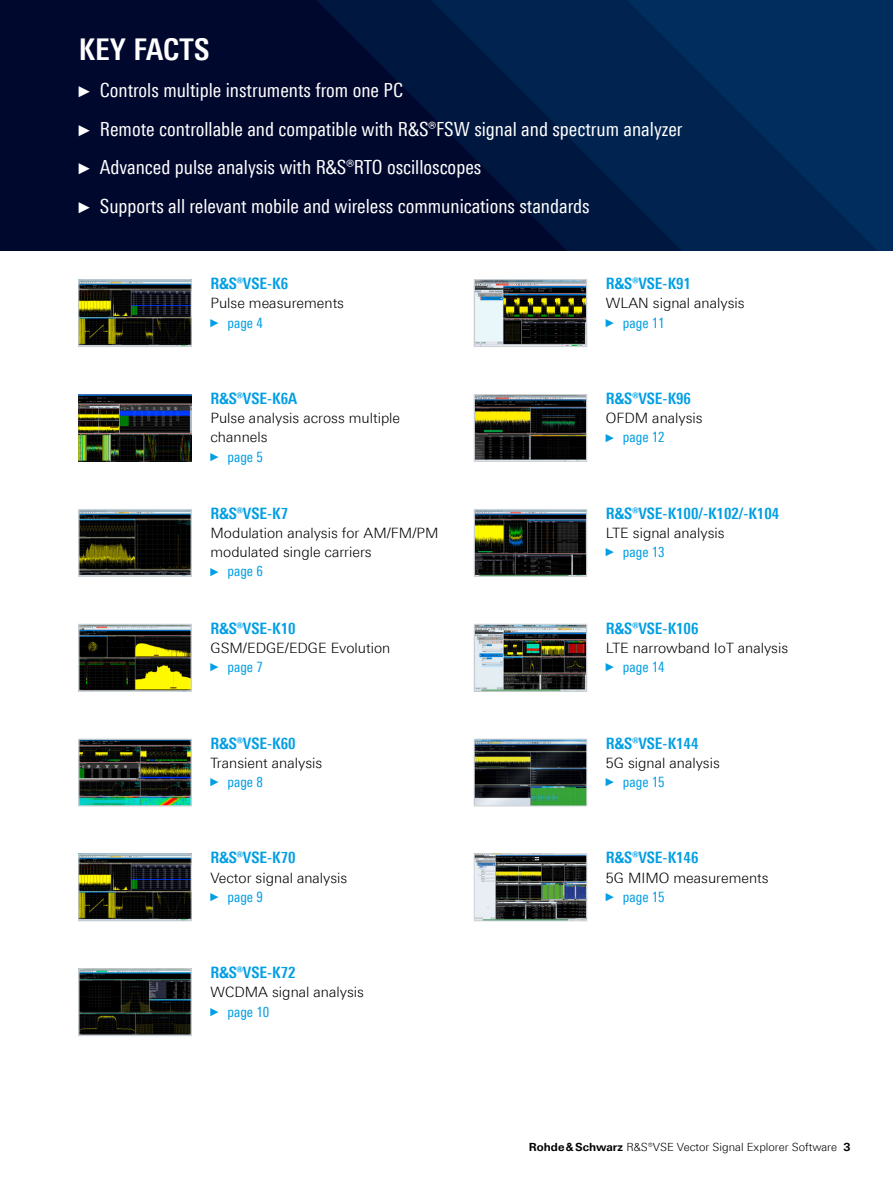
<style>
.page{position:relative;width:893px;height:1191px;background:#fff}
.page>*{position:absolute;margin:0;border:0;box-sizing:border-box;transform-origin:0 0}
.Seiten_Headline_20Pt{font:700 30px "Linotype Univers 620 Cn";letter-spacing:.01em;color:#fff}
.t1{font:19.5px "Linotype Univers 420 Cn";color:#fff}
.Absatzfett_cyan{font:700 15.75px "Linotype Univers 620 Cn";color:#009ee3}
.Haupttext_ohne_Absta{font:300 14.25px/19.2px "Linotype Univers 330";color:#000}
.t2{font:14.25px "Linotype Univers 420 Cn";color:#009ee3}
.t3{font:300 11.25px "Linotype Univers 330";color:#000}
.s1{font-family:"Arial Narrow";font-size:15.6px}
.s2{font-family:"Arial Narrow";font-size:11.4px}
.s3{font-family:"Linotype Univers 630";font-weight:700}
</style>
<div class="page">
<div style="left:0;top:0;width:893px;height:251px;background:#00082d"></div>
<svg style="left:317px;top:0;width:114px;height:114px"></svg>
<svg style="left:431px;top:0;width:196px;height:251px"></svg>
<svg style="left:627px;top:0;width:77px;height:251px;background:#002350"></svg>
<svg style="left:704px;top:0;width:189px;height:251px;background:#002959"></svg>
<img style="left:81px;top:282px;width:108px;height:63px">
<div style="left:79px;top:280px;width:112px;height:67px;border:1px solid #cdd3d7"></div>
<img style="left:81px;top:970px;width:108px;height:63px">
<div style="left:79px;top:968px;width:112px;height:67px;border:1px solid #cdd3d7"></div>
<img style="left:81px;top:511px;width:108px;height:63px">
<div style="left:79px;top:509px;width:112px;height:67px;border:1px solid #cdd3d7"></div>
<img style="left:476px;top:282px;width:109px;height:62px">
<div style="left:474px;top:280px;width:113px;height:67px;border:1px solid #cdd3d7"></div>
<img style="left:81px;top:626px;width:108px;height:63px">
<div style="left:79px;top:624px;width:112px;height:67px;border:1px solid #cdd3d7"></div>
<img style="left:476px;top:396px;width:109px;height:63px">
<div style="left:474px;top:394px;width:113px;height:67px;border:1px solid #cdd3d7"></div>
<img style="left:81px;top:741px;width:108px;height:63px">
<div style="left:79px;top:739px;width:112px;height:67px;border:1px solid #cdd3d7"></div>
<img style="left:476px;top:511px;width:109px;height:63px">
<div style="left:474px;top:509px;width:113px;height:67px;border:1px solid #cdd3d7"></div>
<img style="left:81px;top:856px;width:108px;height:63px">
<div style="left:79px;top:854px;width:112px;height:67px;border:1px solid #cdd3d7"></div>
<img style="left:476px;top:626px;width:109px;height:63px">
<div style="left:474px;top:624px;width:113px;height:67px;border:1px solid #cdd3d7"></div>
<img style="left:476px;top:741px;width:109px;height:63px">
<div style="left:474px;top:739px;width:113px;height:67px;border:1px solid #cdd3d7"></div>
<img style="left:476px;top:856px;width:109px;height:63px">
<div style="left:474px;top:854px;width:113px;height:67px;border:1px solid #cdd3d7"></div>
<img style="left:79px;top:394px;width:112px;height:67px">
<p class="Seiten_Headline_20Pt" style="left:79px;top:31px;width:132px">KEY FACTS</p>
<p class="t1" style="left:79px;top:79px;width:326px"><span class="s1">►</span> Controls multiple instruments from one PC</p>
<p class="t1" style="left:79px;top:118px;width:605px"><span class="s1">►</span> Remote controllable and compatible with R&amp;S®FSW signal and spectrum analyzer</p>
<p class="t1" style="left:79px;top:156px;width:404px"><span class="s1">►</span> Advanced pulse analysis with R&amp;S®RTO oscilloscopes</p>
<p class="t1" style="left:79px;top:195px;width:512px"><span class="s1">►</span> Supports all relevant mobile and wireless communications standards</p>
<p class="Absatzfett_cyan" style="left:210px;top:274px;width:79px">R&amp;S®VSE-K6</p>
<p class="Haupttext_ohne_Absta" style="left:210px;top:293px;width:135px">Pulse measurements</p>
<p class="t2" style="left:210px;top:314px;width:54px"><span class="s2">►</span> page 4</p>
<p class="Absatzfett_cyan" style="left:210px;top:389px;width:88px">R&amp;S®VSE-K6A</p>
<p class="Haupttext_ohne_Absta" style="left:210px;top:408px;width:191px">Pulse analysis across multiple channels</p>
<p class="t2" style="left:210px;top:448px;width:54px"><span class="s2">►</span> page 5</p>
<p class="Absatzfett_cyan" style="left:210px;top:504px;width:79px">R&amp;S®VSE-K7</p>
<p class="Haupttext_ohne_Absta" style="left:210px;top:523px;width:230px">Modulation analysis for AM/FM/PM modulated single carriers</p>
<p class="t2" style="left:210px;top:563px;width:54px"><span class="s2">►</span> page 6</p>
<p class="Absatzfett_cyan" style="left:210px;top:619px;width:87px">R&amp;S®VSE-K10</p>
<p class="Haupttext_ohne_Absta" style="left:210px;top:638px;width:181px">GSM/EDGE/EDGE Evolution</p>
<p class="t2" style="left:210px;top:658px;width:54px"><span class="s2">►</span> page 7</p>
<p class="Absatzfett_cyan" style="left:210px;top:733px;width:87px">R&amp;S®VSE-K60</p>
<p class="Haupttext_ohne_Absta" style="left:210px;top:753px;width:113px">Transient analysis</p>
<p class="t2" style="left:210px;top:773px;width:54px"><span class="s2">►</span> page 8</p>
<p class="Absatzfett_cyan" style="left:210px;top:848px;width:87px">R&amp;S®VSE-K70</p>
<p class="Haupttext_ohne_Absta" style="left:210px;top:867px;width:138px">Vector signal analysis</p>
<p class="t2" style="left:210px;top:888px;width:54px"><span class="s2">►</span> page 9</p>
<p class="Absatzfett_cyan" style="left:210px;top:963px;width:87px">R&amp;S®VSE-K72</p>
<p class="Haupttext_ohne_Absta" style="left:210px;top:982px;width:155px">WCDMA signal analysis</p>
<p class="t2" style="left:210px;top:1003px;width:60px"><span class="s2">►</span> page 10</p>
<p class="Absatzfett_cyan" style="left:606px;top:274px;width:87px">R&amp;S®VSE-K91</p>
<p class="Haupttext_ohne_Absta" style="left:606px;top:293px;width:140px">WLAN signal analysis</p>
<p class="t2" style="left:606px;top:314px;width:60px"><span class="s2">►</span> page 11</p>
<p class="Absatzfett_cyan" style="left:606px;top:389px;width:87px">R&amp;S®VSE-K96</p>
<p class="Haupttext_ohne_Absta" style="left:606px;top:408px;width:98px">OFDM analysis</p>
<p class="t2" style="left:606px;top:429px;width:60px"><span class="s2">►</span> page 12</p>
<p class="Absatzfett_cyan" style="left:606px;top:504px;width:175px">R&amp;S®VSE-K100/-‑ K102/-K104</p>
<p class="Haupttext_ohne_Absta" style="left:606px;top:523px;width:120px">LTE signal analysis</p>
<p class="t2" style="left:606px;top:544px;width:60px"><span class="s2">►</span> page 13</p>
<p class="Absatzfett_cyan" style="left:606px;top:619px;width:94px">R&amp;S®VSE-K106</p>
<p class="Haupttext_ohne_Absta" style="left:606px;top:638px;width:184px">LTE narrowband IoT analysis</p>
<p class="t2" style="left:606px;top:658px;width:60px"><span class="s2">►</span> page 14</p>
<p class="Absatzfett_cyan" style="left:606px;top:733px;width:94px">R&amp;S®VSE-K144</p>
<p class="Haupttext_ohne_Absta" style="left:606px;top:753px;width:115px">5G signal analysis</p>
<p class="t2" style="left:606px;top:773px;width:60px"><span class="s2">►</span> page 15</p>
<p class="Absatzfett_cyan" style="left:606px;top:848px;width:94px">R&amp;S®VSE-K146</p>
<p class="Haupttext_ohne_Absta" style="left:606px;top:867px;width:164px">5G MIMO measurements</p>
<p class="t2" style="left:606px;top:888px;width:60px"><span class="s2">►</span> page 15</p>
<p class="t3" style="left:529px;top:1140px;width:323px"><span class="s3">Rohde&amp;Schwarz</span> R&amp;S®VSE Vector Signal Explorer Software <span class="s3">3</span></p>
</div>
